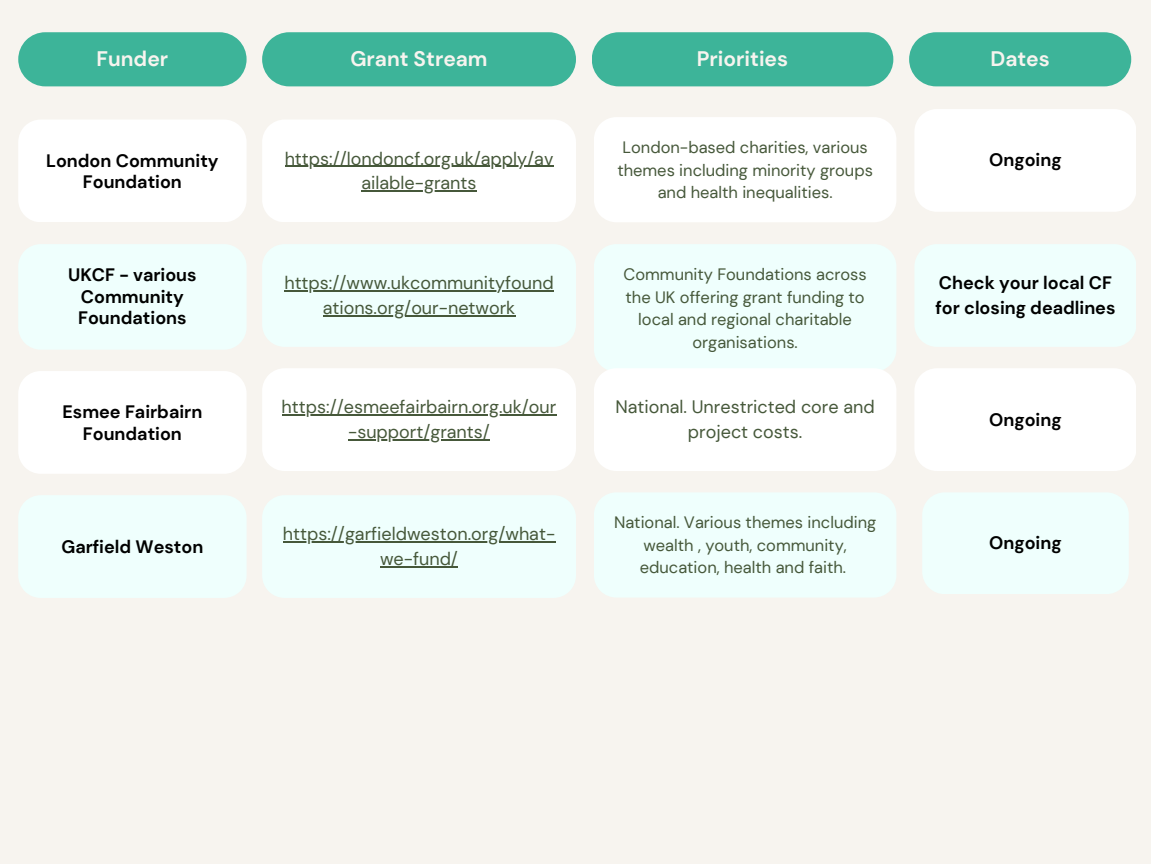
<style>
.page{position:relative;width:1152px;height:864px;background:#fff}
.page>*{position:absolute;margin:0;border:0;box-sizing:border-box;transform-origin:0 0}
.t1{font:700 21px "DM Sans";color:#f7f4ef}
.t2{font:18px/24.8px "DM Sans";color:#46583a;text-align:center}
.t3{font:700 18px/21.3px "DM Sans";color:#000;text-align:center}
.t4{font:16.5px/22.5px "DM Sans";color:#46583a;text-align:center}
</style>
<div class="page">
<div style="left:0;top:0;width:1151px;height:864px;background:#f7f4ef"></div>
<div style="left:18px;top:120px;width:228px;height:102px;background:#fff"></div>
<div style="left:19px;top:244px;width:227px;height:105px;background:#effffd"></div>
<div style="left:18px;top:371px;width:228px;height:103px;background:#fff"></div>
<div style="left:262px;top:368px;width:314px;height:103px;background:#fff"></div>
<hr style="left:282px;top:414px;width:274px;height:1px;background:#46583a">
<hr style="left:348px;top:439px;width:142px;height:1px;background:#46583a">
<div style="left:594px;top:117px;width:302px;height:105px;background:#fff"></div>
<svg style="left:18px;top:32px;width:229px;height:54px;background:#47b79d"></svg>
<div style="left:262px;top:32px;width:314px;height:54px;background:#3db499"></div>
<div style="left:592px;top:32px;width:301px;height:54px;background:#3db499"></div>
<svg style="left:909px;top:32px;width:222px;height:54px;background:#47b79d"></svg>
<div style="left:915px;top:109px;width:221px;height:103px;background:#fff"></div>
<div style="left:915px;top:244px;width:221px;height:103px;background:#effffd"></div>
<div style="left:915px;top:368px;width:221px;height:103px;background:#fff"></div>
<div style="left:262px;top:244px;width:314px;height:103px;background:#effffd"></div>
<hr style="left:284px;top:290px;width:270px;height:1px;background:#46583a">
<hr style="left:323px;top:315px;width:192px;height:1px;background:#46583a">
<div style="left:262px;top:120px;width:314px;height:102px;background:#fff"></div>
<hr style="left:285px;top:166px;width:268px;height:1px;background:#46583a">
<hr style="left:362px;top:190px;width:115px;height:2px;background:#46583a">
<svg style="left:594px;top:244px;width:302px;height:227px"></svg>
<div style="left:19px;top:495px;width:227px;height:103px;background:#effffd"></div>
<div style="left:262px;top:495px;width:314px;height:103px;background:#effffd"></div>
<hr style="left:283px;top:541px;width:272px;height:1px;background:#46583a">
<hr style="left:380px;top:566px;width:78px;height:1px;background:#46583a">
<div style="left:594px;top:493px;width:302px;height:104px;background:#effffd"></div>
<div style="left:922px;top:493px;width:207px;height:101px;background:#effffd"></div>
<p class="t1" style="left:97px;top:45px;width:73px">Funder</p>
<p class="t1" style="left:350px;top:45px;width:139px">Grant Stream</p>
<p class="t1" style="left:697px;top:45px;width:93px">Priorities</p>
<p class="t1" style="left:990px;top:45px;width:61px">Dates</p>
<p class="t3" style="left:46px;top:150px;width:174px">London Community<br>Foundation</p>
<h2 class="t3" style="left:68px;top:264px;width:130px">UKCF - various<br>Community<br>Foundations</h2>
<h2 class="t2" style="left:285px;top:146px;width:270px">https://londoncf.org.uk/apply/av</h2>
<h2 class="t2" style="left:362px;top:171px;width:117px">ailable-grants</h2>
<p class="t2" style="left:284px;top:271px;width:271px">https://www.ukcommunityfound</p>
<p class="t2" style="left:323px;top:295px;width:194px">ations.org/our-network</p>
<h2 class="t3" style="left:63px;top:402px;width:141px">Esmee Fairbairn<br>Foundation</h2>
<h2 class="t2" style="left:282px;top:395px;width:276px">https://esmeefairbairn.org.uk/our</h2>
<h2 class="t2" style="left:348px;top:419px;width:143px">-support/grants/</h2>
<p class="t4" style="left:617px;top:136px;width:257px">London-based charities, various themes including minority groups and health inequalities.</p>
<p class="t4" style="left:624px;top:263px;width:245px">Community Foundations across the UK offering grant funding to local and regional charitable organisations.</p>
<h2 class="t2" style="left:615px;top:395px;width:261px">National. Unrestricted core and project costs.</h2>
<h2 class="t3" style="left:61px;top:536px;width:143px">Garfield Weston</h2>
<p class="t2" style="left:283px;top:522px;width:274px">https://garfieldweston.org/what&shy;we-fund/</p>
<p class="t4" style="left:614px;top:512px;width:264px">National. Various themes including wealth , youth, community, education, health and faith.</p>
<p class="t3" style="left:989px;top:150px;width:74px">Ongoing</p>
<p class="t3" style="left:935px;top:271px;width:182px;line-height:24.8px;text-align:left">Check your local CF for closing deadlines</p>
<p class="t3" style="left:989px;top:409px;width:74px">Ongoing</p>
<p class="t3" style="left:989px;top:532px;width:74px">Ongoing</p>
</div>
